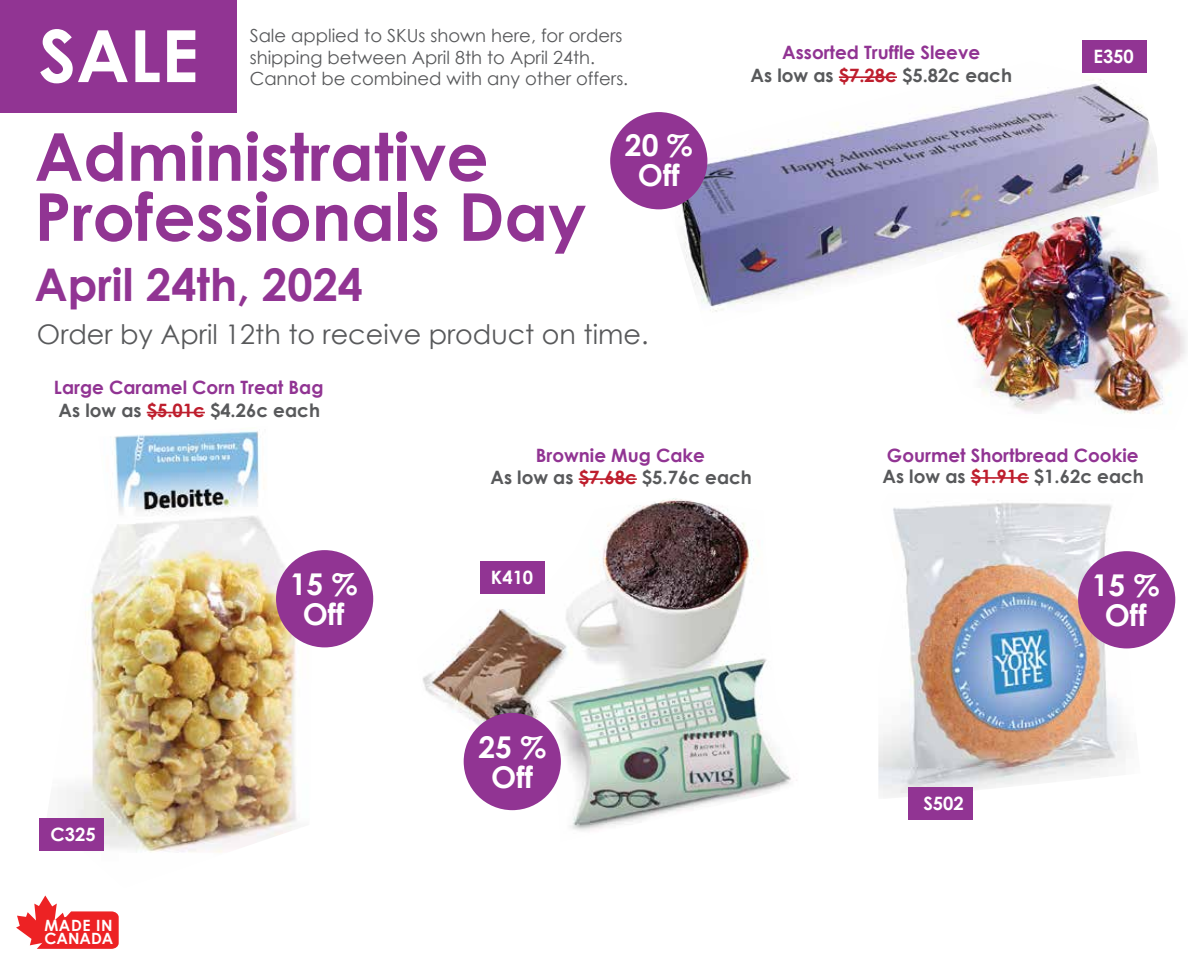
<style>
.page{position:relative;width:1188px;height:970px;background:#fff}
.page>*{position:absolute;margin:0;border:0;box-sizing:border-box;transform-origin:0 0}
.t1{font:700 72px "Century Gothic";color:#fff}
.t2{font:700 66px/60px "Century Gothic";color:#913493}
.t3{font:700 45px "Century Gothic";color:#913493}
.t4{font:700 30px/30px "Century Gothic";color:#fff;text-align:center}
.t5{font:27px "Century Gothic";color:#58595b}
.t6{font:700 18.45px "Century Gothic";color:#58595b}
.t7{font:700 18.45px "Century Gothic";color:#913493}
.t8{font:700 18.45px "Century Gothic";color:#fff}
.t9{font:18px/21.6px "Century Gothic";color:#58595b}
.t10{font:700 15.6px/12.9px "Century Gothic";color:#fff}
.s1{color:#be1e2d}
</style>
<div class="page">
<img style="left:878px;top:500px;width:262px;height:297px">
<img style="left:485px;top:498px;width:312px;height:333px">
<img style="left:964px;top:284px;width:222px;height:130px">
<img style="left:654px;top:61px;width:505px;height:265px">
<img style="left:39px;top:411px;width:446px;height:442px">
<div style="left:908px;top:787px;width:65px;height:32px;background:#913493"></div>
<div style="left:1082px;top:41px;width:64px;height:32px;background:#913493"></div>
<div style="left:39px;top:818px;width:64px;height:32px;background:#913493"></div>
<div style="left:480px;top:561px;width:64px;height:32px;background:#913493"></div>
<svg style="left:16px;top:895px;width:103px;height:53px"></svg>
<hr style="left:147px;top:411px;width:58px;height:2px;background:#be1e2d">
<hr style="left:579px;top:478px;width:58px;height:2px;background:#be1e2d">
<hr style="left:971px;top:477px;width:58px;height:1px;background:#be1e2d">
<hr style="left:839px;top:76px;width:58px;height:2px;background:#be1e2d">
<div style="left:610px;top:112px;width:97px;height:97px;background:#913493;border-radius:50%"></div>
<div style="left:1078px;top:551px;width:97px;height:97px;background:#913493;border-radius:50%"></div>
<div style="left:464px;top:712px;width:97px;height:97px;background:#913493;border-radius:50%"></div>
<div style="left:276px;top:550px;width:97px;height:97px;background:#913493;border-radius:50%"></div>
<div style="left:0;top:0;width:236px;height:112px;background:#913493"></div>
<h1 class="t1" style="left:39px;top:1px;width:161px">SALE</h1>
<p class="t9" style="left:250px;top:25px;width:380px">Sale applied to SKUs shown here, for orders shipping between April 8th to April 24th.<br>Cannot be combined with any other offers.</p>
<h2 class="t2" style="left:35px;top:124px;width:553px">Administrative<br>Professionals Day</h2>
<h3 class="t3" style="left:35px;top:250px;width:330px">April 24th, 2024</h3>
<h3 class="t4" style="left:625px;top:128px;width:69px">20 %<br>Off</h3>
<h3 class="t5" style="left:37px;top:315px;width:613px">Order by April 12th to receive product on time.</h3>
<p class="t7" style="left:54px;top:373px;width:271px">Large Caramel Corn Treat Bag</p>
<p class="t6" style="left:58px;top:396px;width:263px">As low as <span class="s1">$5.01c</span> $4.26c each</p>
<p class="t7" style="left:536px;top:441px;width:171px">Brownie Mug Cake</p>
<p class="t7" style="left:782px;top:38px;width:199px">Assorted Truffle Sleeve</p>
<p class="t6" style="left:751px;top:61px;width:263px">As low as <span class="s1">$7.28c</span> $5.82c each</p>
<p class="t8" style="left:1093px;top:43px;width:42px">E350</p>
<p class="t7" style="left:887px;top:440px;width:253px">Gourmet Shortbread Cookie</p>
<p class="t8" style="left:50px;top:820px;width:47px">C325</p>
<p class="t10" style="left:44px;top:917px;width:70px">MADE IN<br>CANADA</p>
<h3 class="t4" style="left:290px;top:567px;width:69px">15 %<br>Off</h3>
<p class="t6" style="left:490px;top:463px;width:263px">As low as <span class="s1">$7.68c</span> $5.76c each</p>
<p class="t6" style="left:882px;top:462px;width:263px">As low as <span class="s1">$1.91c</span> $1.62c each</p>
<p class="t8" style="left:491px;top:563px;width:44px">K410</p>
<h3 class="t4" style="left:478px;top:730px;width:69px">25 %<br>Off</h3>
<p class="t8" style="left:923px;top:788px;width:42px">S502</p>
<h3 class="t4" style="left:1092px;top:568px;width:69px">15 %<br>Off</h3>
</div>
